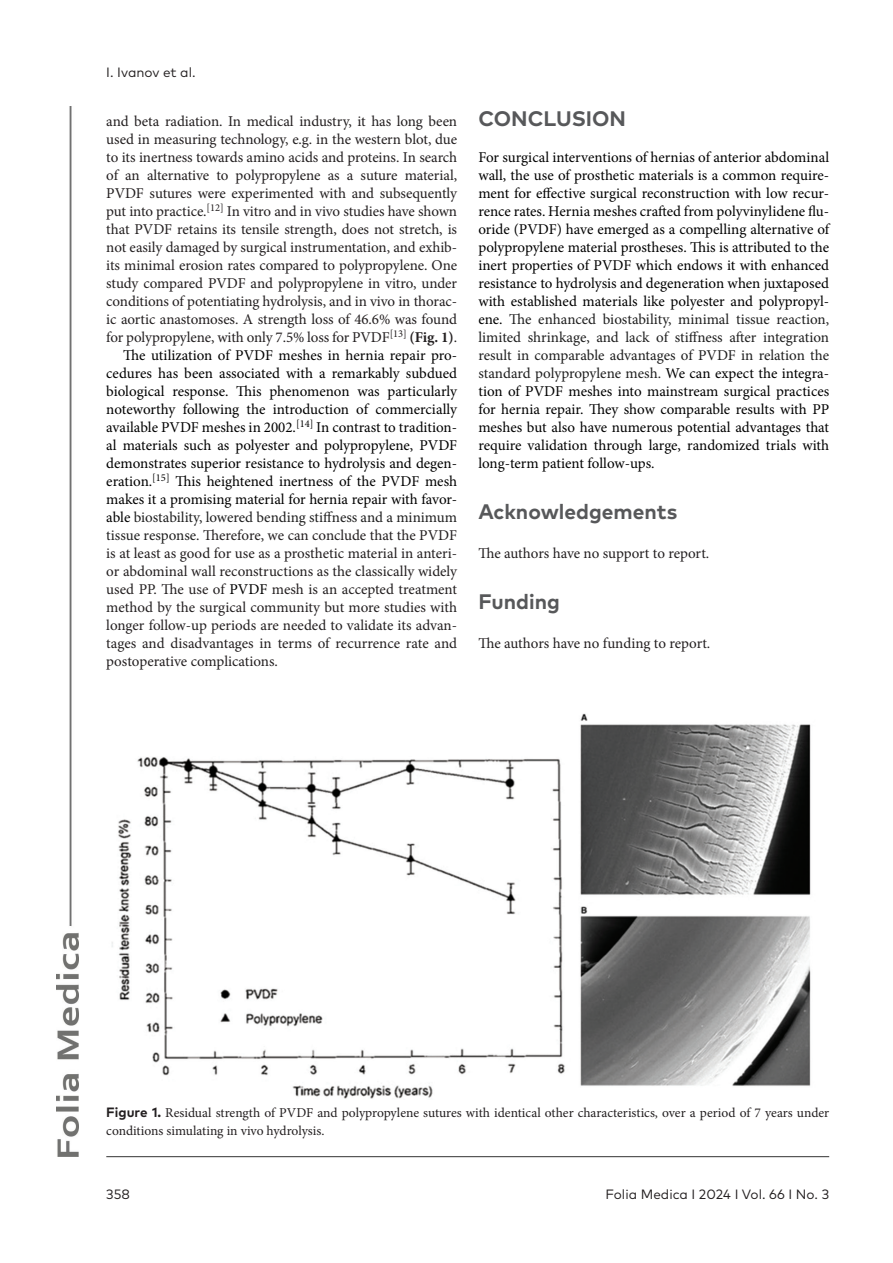
<style>
.page{position:relative;width:893px;height:1263px;background:#fff}
.page>*{position:absolute;margin:0;border:0;box-sizing:border-box;transform-origin:0 0}
.H_-_Acknowledgements{font:700 21px "FF Mark Pro";color:#57585a}
.H_-_1_level{font:700 21px "FF Mark Pro";color:#57585a}
.Body_text_-_no_indent{font:15px/18px "Minion Pro";color:#000;text-align:justify}
.Body_text{font:15px/18px "Minion Pro";letter-spacing:-.005em;color:#000;text-align:justify}
.Body_text-2{font:15px/18px "Minion Pro";letter-spacing:-.01em;color:#231f20;text-align:justify}
.Body_text_-_no_indent-2{font:15px "Minion Pro";letter-spacing:-.005em;color:#231f20}
.FIG_-_Caption{font:13.5px/18px "Minion Pro";color:#231f20}
.t1{font:13.5px "FF Mark Pro";color:#231f20}
.s1{font-weight:700}
.s2{color:#1f1f1f}
.s3{color:#231f20}
.s4{font-family:"FF Mark Pro";font-weight:700}
</style>
<div class="page">
<img style="left:57px;top:106px;width:22px;height:1051px">
<hr style="left:106px;top:1156px;width:723px;height:1px;background:#333">
<img style="left:112px;top:713px;width:699px;height:386px">
<p class="t1" style="left:106px;top:62px;width:91px">I. Ivanov et al.</p>
<p class="Body_text-2" style="left:106px;top:112px;width:352px">and beta radiation. In medical industry, it has long been used in measuring technology, e.g. in the western blot, due to its inertness towards amino acids and proteins. In search of an alternative to polypropylene as a suture material, PVDF sutures were experimented with and subsequently put into practice.<sup>[12]</sup> In vitro and in vivo studies have shown that PVDF retains its tensile strength, does not stretch, is not easily damaged by surgical instrumentation, and exhib&shy;its minimal erosion rates compared to polypropylene. One study compared PVDF and polypropylene in vitro, under conditions of potentiating hydrolysis, and in vivo in thorac&shy;ic aortic anastomoses. A strength loss of 46.6% was found for polypropylene, with only 7.5% loss for PVDF<sup>[13]</sup> <span class="s1">(Fig. 1)</span>.</p>
<p class="Body_text" style="left:106px;top:346px;width:352px;text-indent:17px">The utilization of PVDF meshes in hernia repair pro&shy;cedures has been associated with a remarkably subdued biological response. This phenomenon was particularly noteworthy following the introduction of commercially available PVDF meshes in 2002.<sup>[14]</sup> In contrast to tradition&shy;al materials such as polyester and polypropylene, PVDF demonstrates superior resistance to hydrolysis and degen&shy;eration.<sup>[15]</sup> This heightened inertness of the PVDF mesh makes it a promising material for hernia repair with favor&shy;able <span class="s2">biostability, lowered bending stiffness and a minimum tissue response.</span> <span class="s3">Therefore, we can conclude that the PVDF is at least as good for use as a prosthetic material in anteri&shy;or abdominal wall reconstructions as the classically widely used PP. The use of</span> PVDF <span class="s3">mesh is an accepted treatment method by the surgical community but more studies with longer follow-up periods are needed to validate its advan&shy;tages and disadvantages in terms of recurrence rate and postoperative complications.</span></p>
<p class="H_-_1_level" style="left:478px;top:103px;width:149px">CONCLUSION</p>
<p class="Body_text_-_no_indent" style="left:478px;top:148px;width:352px">For surgical interventions of hernias of anterior abdominal wall, the use of prosthetic materials is a common require&shy;ment for effective surgical reconstruction with low recur&shy;rence rates. Hernia meshes crafted from polyvinylidene flu&shy;oride (PVDF) have emerged as a compelling alternative of polypropylene material prostheses. This is attributed to the inert properties of PVDF which endows it with enhanced resistance to hydrolysis and degeneration when juxtaposed with established materials like polyester and polypropyl&shy;ene. <span class="s2">The enhanced biostability, minimal tissue reaction, limited shrinkage, and lack of stiffness after integration result in comparable advantages of PVDF in relation the standard polypropylene mesh.</span> We can expect the integra&shy;tion of PVDF meshes into mainstream surgical practices for hernia repair. They show comparable results with PP meshes but also have numerous potential advantages that require validation through large, randomized trials with long-term patient follow-ups.</p>
<p class="H_-_Acknowledgements" style="left:478px;top:495px;width:200px">Acknowledgements</p>
<p class="Body_text_-_no_indent-2" style="left:478px;top:543px;width:232px">The authors have no support to report.</p>
<p class="H_-_Acknowledgements" style="left:478px;top:585px;width:83px">Funding</p>
<p class="Body_text_-_no_indent-2" style="left:478px;top:633px;width:233px">The authors have no funding to report.</p>
<p class="FIG_-_Caption" style="left:106px;top:1104px;width:724px"><span class="s4">Figure 1.</span> Residual strength of PVDF and polypropylene sutures with identical other characteristics, over a period of 7 years under conditions simulating in vivo hydrolysis.</p>
<p class="t1" style="left:106px;top:1184px;width:25px">358</p>
<p class="t1" style="left:605px;top:1184px;width:225px">Folia Medica I 2024 I Vol. 66 I No. 3</p>
</div>
